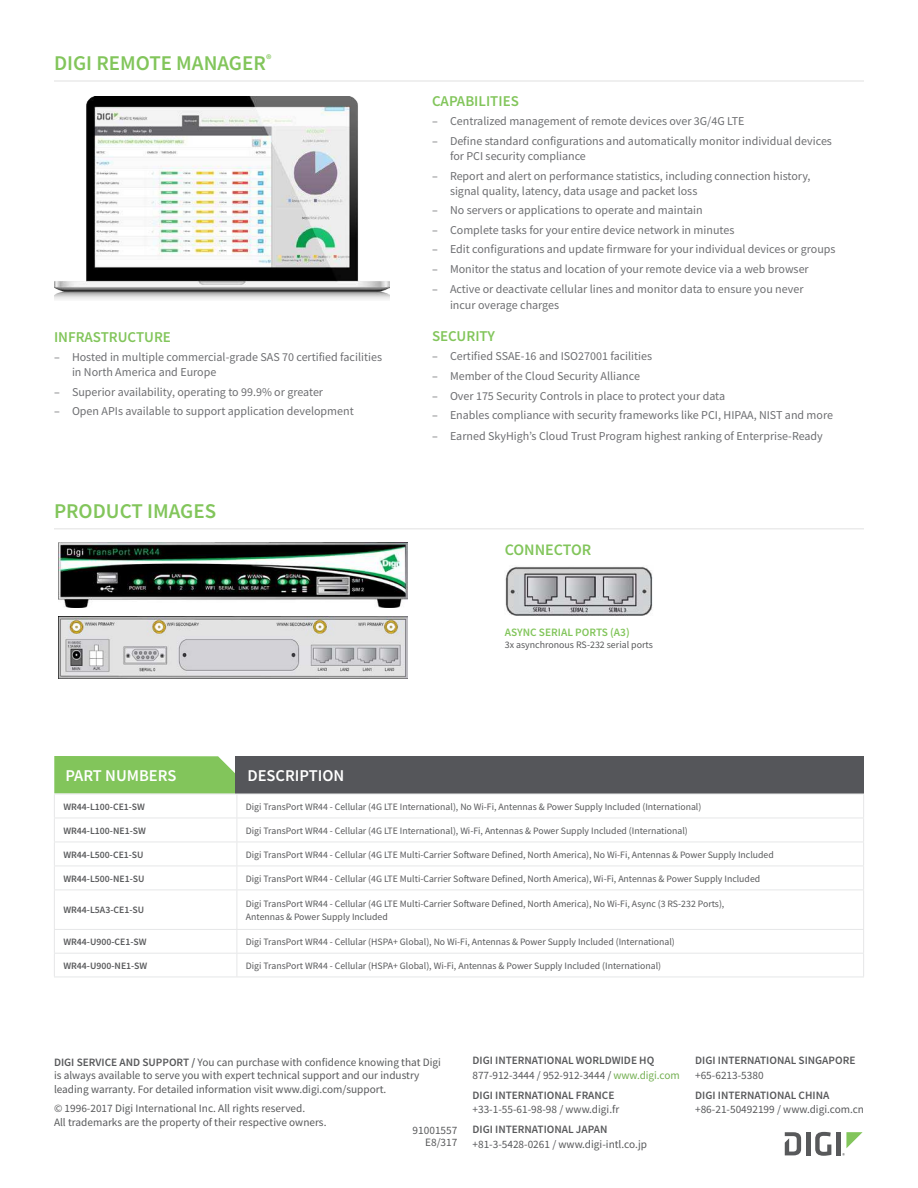
<style>
.page{position:relative;width:918px;height:1188px;background:#fff}
.page>*{position:absolute;margin:0;border:0;box-sizing:border-box;transform-origin:0 0}
.t1{font:600 21px "Source Sans Pro";color:#82c55b}
.t2{font:600 16.5px "Source Sans Pro";color:#fff}
.t3{font:600 16.05px "Source Sans Pro";color:#82c55b}
.t4{font:600 15px "Source Sans Pro";color:#82c55b}
.t5{font:12px/15px "Source Sans Pro";color:#6d6e71}
.t6{font:11.25px/13.5px "Source Sans Pro";color:#58595b}
.t7{font:600 11.25px/14.2px "Source Sans Pro";color:#58595b}
.t8{font:600 11.25px "Source Sans Pro";color:#82c55b}
.t9{font:9.9px "Source Sans Pro";color:#58595b}
.t10{font:9.75px/12.8px "Source Sans Pro";color:#58595b}
.t11{font:600 9.75px "Source Sans Pro";color:#58595b}
.s1{font-weight:600}
.s2{font-weight:400}
.s3{font-weight:400;color:#73af51}
</style>
<div class="page">
<hr style="left:806px;top:1132px;width:4px;height:23px;background:#58595b">
<svg style="left:815px;top:1132px;width:16px;height:24px"></svg>
<div style="left:836px;top:1132px;width:5px;height:23px;background:#58595b"></div>
<svg style="left:785px;top:1132px;width:16px;height:23px"></svg>
<svg style="left:842px;top:1132px;width:21px;height:24px"></svg>
<img style="left:54px;top:97px;width:336px;height:203px">
<hr style="left:54px;top:80px;width:810px;height:2px;background:#ebebeb">
<div style="left:236px;top:756px;width:628px;height:38px;background:#55565a"></div>
<svg style="left:55px;top:817px;width:808px;height:160px"></svg>
<hr style="left:237px;top:794px;width:627px;height:1px;background:#e6e7e8">
<hr style="left:237px;top:818px;width:627px;height:1px;background:#e6e7e8">
<hr style="left:237px;top:842px;width:627px;height:1px;background:#e6e7e8">
<hr style="left:237px;top:866px;width:627px;height:1px;background:#e6e7e8">
<svg style="left:54px;top:756px;width:184px;height:134px"></svg>
<svg style="left:863px;top:795px;width:1px;height:95px"></svg>
<hr style="left:54px;top:890px;width:183px;height:1px;background:#e6e7e8">
<hr style="left:54px;top:890px;width:1px;height:39px;background:#e6e7e8">
<hr style="left:237px;top:890px;width:627px;height:1px;background:#e6e7e8">
<hr style="left:237px;top:890px;width:1px;height:39px;background:#e6e7e8">
<hr style="left:863px;top:890px;width:1px;height:39px;background:#e6e7e8">
<hr style="left:54px;top:929px;width:183px;height:1px;background:#e6e7e8">
<hr style="left:237px;top:929px;width:627px;height:1px;background:#e6e7e8">
<hr style="left:54px;top:953px;width:183px;height:1px;background:#e6e7e8">
<svg style="left:54px;top:930px;width:1px;height:47px"></svg>
<hr style="left:237px;top:953px;width:627px;height:1px;background:#e6e7e8">
<svg style="left:237px;top:930px;width:1px;height:47px"></svg>
<svg style="left:863px;top:930px;width:1px;height:47px"></svg>
<hr style="left:54px;top:977px;width:183px;height:1px;background:#e6e7e8">
<hr style="left:237px;top:977px;width:627px;height:1px;background:#e6e7e8">
<hr style="left:54px;top:528px;width:810px;height:2px;background:#ebebeb">
<img style="left:58px;top:543px;width:350px;height:64px">
<img style="left:58px;top:617px;width:350px;height:62px">
<img style="left:505px;top:566px;width:148px;height:50px">
<h1 class="t1" style="left:54px;top:54px;width:219px">DIGI REMOTE MANAGER<sup>®</sup></h1>
<p class="t4" style="left:54px;top:331px;width:119px">INFRASTRUCTURE</p>
<p class="t5" style="left:72px;top:351px;width:312px;text-indent:-18px">– Hosted in multiple commercial-grade SAS 70 certified facilities in North America and Europe</p>
<p class="t5" style="left:54px;top:385px;width:271px">– Superior availability, operating to 99.9% or greater</p>
<p class="t5" style="left:54px;top:405px;width:301px">– Open APIs available to support application development</p>
<h1 class="t1" style="left:54px;top:502px;width:164px">PRODUCT IMAGES</h1>
<p class="t4" style="left:432px;top:95px;width:88px">CAPABILITIES</p>
<p class="t5" style="left:432px;top:115px;width:314px">– Centralized management of remote devices over 3G/4G LTE</p>
<p class="t5" style="left:450px;top:135px;width:384px;text-indent:-18px">– Define standard configurations and automatically monitor individual devices for PCI security compliance</p>
<p class="t5" style="left:450px;top:169px;width:362px;text-indent:-18px">– Report and alert on performance statistics, including connection history, signal quality, latency, data usage and packet loss</p>
<p class="t5" style="left:432px;top:204px;width:272px">– No servers or applications to operate and maintain</p>
<p class="t5" style="left:432px;top:223px;width:304px">– Complete tasks for your entire device network in minutes</p>
<p class="t5" style="left:432px;top:243px;width:405px">– Edit configurations and update firmware for your individual devices or groups</p>
<p class="t5" style="left:432px;top:262px;width:378px">– Monitor the status and location of your remote device via a web browser</p>
<p class="t5" style="left:450px;top:281px;width:355px;line-height:16.5px;text-indent:-18px">– Active or deactivate cellular lines and monitor data to ensure you never incur overage charges</p>
<p class="t4" style="left:432px;top:330px;width:65px">SECURITY</p>
<p class="t5" style="left:432px;top:350px;width:222px">– Certified SSAE-16 and ISO27001 facilities</p>
<p class="t5" style="left:432px;top:369px;width:210px">– Member of the Cloud Security Alliance</p>
<p class="t5" style="left:432px;top:389px;width:295px">– Over 175 Security Controls in place to protect your data</p>
<p class="t5" style="left:432px;top:409px;width:403px">– Enables compliance with security frameworks like PCI, HIPAA, NIST and more</p>
<p class="t5" style="left:432px;top:430px;width:392px">– Earned SkyHigh’s Cloud Trust Program highest ranking of Enterprise-Ready</p>
<h3 class="t3" style="left:505px;top:543px;width:88px">CONNECTOR</h3>
<p class="t8" style="left:505px;top:627px;width:126px">ASYNC SERIAL PORTS (A3)</p>
<p class="t9" style="left:505px;top:640px;width:150px">3x asynchronous RS-232 serial ports</p>
<h2 class="t2" style="left:65px;top:769px;width:112px">PART NUMBERS</h2>
<h2 class="t2" style="left:247px;top:769px;width:99px">DESCRIPTION</h2>
<p class="t11" style="left:63px;top:802px;width:83px">WR44-L100-CE1-SW</p>
<p class="t10" style="left:246px;top:801px;width:457px">Digi TransPort WR44 - Cellular (4G LTE International), No Wi-Fi, Antennas &amp; Power Supply Included (International)</p>
<p class="t11" style="left:63px;top:826px;width:84px">WR44-L100-NE1-SW</p>
<p class="t10" style="left:246px;top:825px;width:443px">Digi TransPort WR44 - Cellular (4G LTE International), Wi-Fi, Antennas &amp; Power Supply Included (International)</p>
<p class="t11" style="left:63px;top:850px;width:82px">WR44-L500-CE1-SU</p>
<p class="t10" style="left:246px;top:849px;width:529px">Digi TransPort WR44 - Cellular (4G LTE Multi-Carrier Software Defined, North America), No Wi-Fi, Antennas &amp; Power Supply Included</p>
<p class="t11" style="left:63px;top:874px;width:83px">WR44-L500-NE1-SU</p>
<p class="t10" style="left:246px;top:873px;width:516px">Digi TransPort WR44 - Cellular (4G LTE Multi-Carrier Software Defined, North America), Wi-Fi, Antennas &amp; Power Supply Included</p>
<p class="t11" style="left:63px;top:906px;width:82px">WR44-L5A3-CE1-SU</p>
<p class="t10" style="left:246px;top:898px;width:480px">Digi TransPort WR44 - Cellular (4G LTE Multi-Carrier Software Defined, North America), No Wi-Fi, Async (3 RS-232 Ports),<br>Antennas &amp; Power Supply Included</p>
<p class="t11" style="left:63px;top:938px;width:85px">WR44-U900-CE1-SW</p>
<p class="t10" style="left:246px;top:936px;width:430px">Digi TransPort WR44 - Cellular (HSPA+ Global), No Wi-Fi, Antennas &amp; Power Supply Included (International)</p>
<p class="t11" style="left:63px;top:962px;width:85px">WR44-U900-NE1-SW</p>
<p class="t10" style="left:246px;top:960px;width:417px">Digi TransPort WR44 - Cellular (HSPA+ Global), Wi-Fi, Antennas &amp; Power Supply Included (International)</p>
<p class="t6" style="left:54px;top:1056px;width:388px"><span class="s1">DIGI SERVICE AND SUPPORT /</span> You can purchase with confidence knowing that Digi is always available to serve you with expert technical support and our industry leading warranty. For detailed information visit www.digi.com/support.</p>
<p class="t6" style="left:54px;top:1103px;width:274px">© 1996-2017 Digi International Inc. All rights reserved.<br>All trademarks are the property of their respective owners.</p>
<p class="t6" style="left:413px;top:1125px;width:46px;line-height:12px;text-align:right">91001557<br>E8/317</p>
<p class="t7" style="left:472px;top:1054px;width:209px">DIGI INTERNATIONAL WORLDWIDE HQ<br><span class="s2">877-912-3444 / 952-912-3444 /</span> <span class="s3">www.digi.com</span></p>
<p class="t7" style="left:472px;top:1089px;width:144px">DIGI INTERNATIONAL FRANCE</p>
<p class="t6" style="left:472px;top:1104px;width:148px">+33-1-55-61-98-98 / www.digi.fr</p>
<p class="t7" style="left:472px;top:1123px;width:136px">DIGI INTERNATIONAL JAPAN</p>
<p class="t6" style="left:472px;top:1138px;width:176px">+81-3-5428-0261 / www.digi-intl.co.jp</p>
<p class="t7" style="left:695px;top:1054px;width:162px">DIGI INTERNATIONAL SINGAPORE</p>
<p class="t6" style="left:695px;top:1069px;width:70px">+65-6213-5380</p>
<p class="t7" style="left:695px;top:1089px;width:136px">DIGI INTERNATIONAL CHINA</p>
<p class="t6" style="left:695px;top:1104px;width:170px">+86-21-50492199 / www.digi.com.cn</p>
</div>
